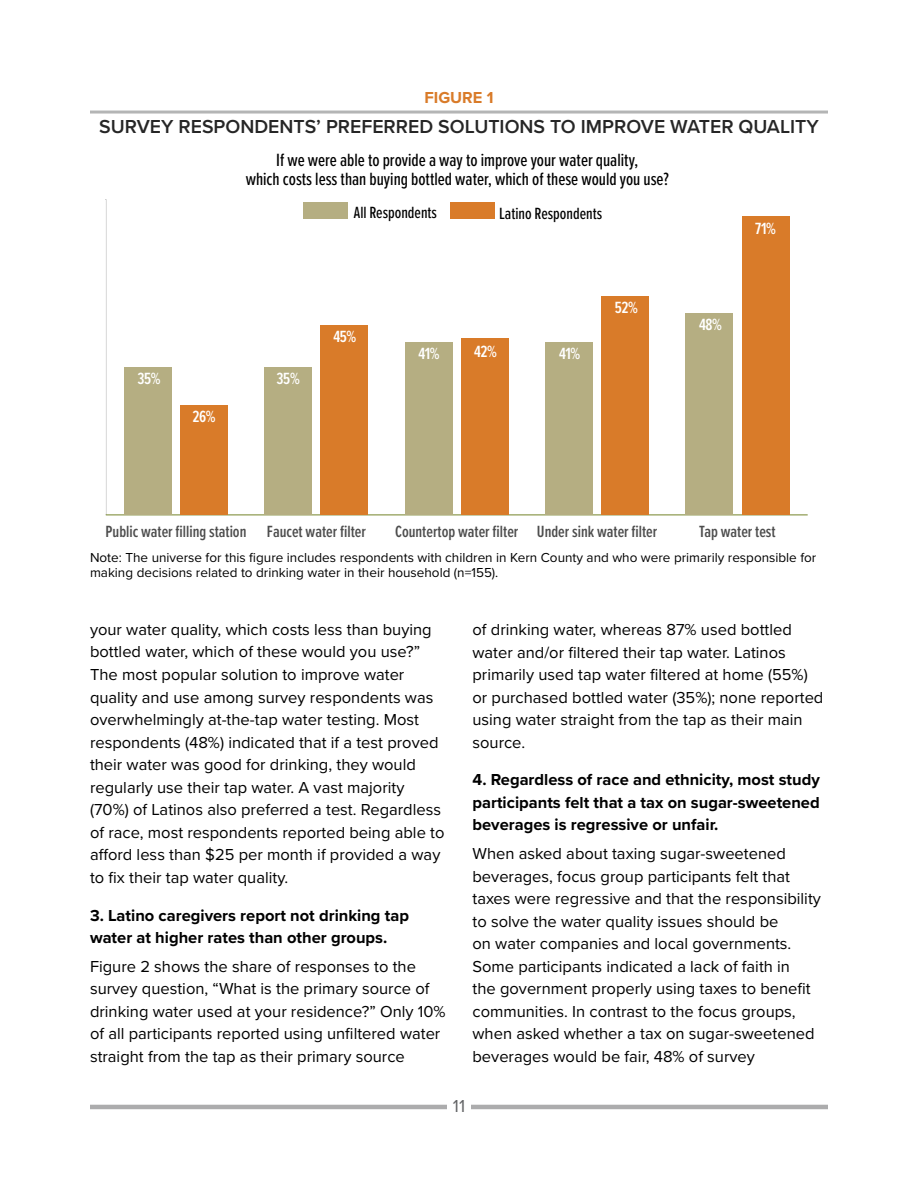
<style>
.page{position:relative;width:918px;height:1188px;background:#fff}
.page>*{position:absolute;margin:0;border:0;box-sizing:border-box;transform-origin:0 0}
.t1{font:600 19.5px "Proxima Nova";color:#262626}
.t2{font:500 18.3px/18.3px "Proxima Nova Ex Cn";color:#000;text-align:center}
.t3{font:18px "Proxima Nova";color:#636466}
.t4{font:600 16.8px "Proxima Nova Ex Cn";color:#4d4d4d}
.t5{font:500 16.8px "Proxima Nova Ex Cn";color:#000}
.t6{font:600 16.8px "Proxima Nova Ex Cn";letter-spacing:-.02em;color:#fff}
.t7{font:16.5px/22.5px "Proxima Nova";color:#000}
.t8{font:700 16.5px/22.5px "Proxima Nova";color:#000}
.t9{font:700 16.5px "Proxima Nova";color:#d97b29}
.t10{font:13.5px/15px "Proxima Nova";color:#000}
</style>
<div class="page">
<hr style="left:90px;top:1105px;width:357px;height:4px;background:#acacad">
<hr style="left:471px;top:1105px;width:357px;height:4px;background:#acacad">
<hr style="left:106px;top:515px;width:702px;height:1px;background:#738329">
<div style="left:450px;top:202px;width:45px;height:16px;background:#d97b29"></div>
<div style="left:180px;top:406px;width:48px;height:109px;background:#d97b29"></div>
<div style="left:321px;top:326px;width:47px;height:189px;background:#d97b29"></div>
<div style="left:461px;top:338px;width:48px;height:177px;background:#d97b29"></div>
<div style="left:601px;top:296px;width:48px;height:219px;background:#d97b29"></div>
<div style="left:742px;top:216px;width:47px;height:299px;background:#d97b29"></div>
<div style="left:303px;top:203px;width:45px;height:16px;background:#b5ae82"></div>
<div style="left:124px;top:368px;width:48px;height:147px;background:#b5ae82"></div>
<div style="left:264px;top:368px;width:48px;height:147px;background:#b5ae82"></div>
<div style="left:405px;top:342px;width:48px;height:173px;background:#b5ae82"></div>
<div style="left:545px;top:342px;width:48px;height:173px;background:#b5ae82"></div>
<div style="left:686px;top:313px;width:47px;height:202px;background:#b5ae82"></div>
<hr style="left:90px;top:111px;width:738px;height:3px;background:#b4b5b5">
<p class="t9" style="left:424px;top:85px;width:71px">FIGURE 1</p>
<p class="t1" style="left:99px;top:112px;width:721px">SURVEY RESPONDENTS’ PREFERRED SOLUTIONS TO IMPROVE WATER QUALITY</p>
<p class="t2" style="left:246px;top:151px;width:425px">If we were able to provide a way to improve your water quality,<br>which costs less than buying bottled water, which of these would you use?</p>
<p class="t5" style="left:354px;top:201px;width:85px">All Respondents</p>
<p class="t5" style="left:499px;top:201px;width:104px">Latino Respondents</p>
<p class="t6" style="left:137px;top:366px;width:25px">35%</p>
<p class="t6" style="left:277px;top:366px;width:25px">35%</p>
<p class="t6" style="left:192px;top:404px;width:25px">26%</p>
<p class="t6" style="left:333px;top:324px;width:24px">45%</p>
<p class="t6" style="left:418px;top:341px;width:23px">41%</p>
<p class="t6" style="left:474px;top:340px;width:24px">42%</p>
<p class="t6" style="left:559px;top:341px;width:23px">41%</p>
<p class="t6" style="left:615px;top:295px;width:25px">52%</p>
<p class="t6" style="left:699px;top:312px;width:24px">48%</p>
<p class="t6" style="left:755px;top:216px;width:22px">71%</p>
<p class="t4" style="left:106px;top:519px;width:262px">Public water filling station Faucet water filter</p>
<p class="t4" style="left:395px;top:519px;width:264px">Countertop water filter Under sink water filter</p>
<p class="t4" style="left:699px;top:519px;width:78px">Tap water test</p>
<p class="t10" style="left:90px;top:549px;width:728px">Note: The universe for this figure includes respondents with children in Kern County and who were primarily responsible for making decisions related to drinking water in their household (n=155).</p>
<p class="t7" style="left:90px;top:617px;width:356px">your water quality, which costs less than buying bottled water, which of these would you use?” The most popular solution to improve water quality and use among survey respondents was overwhelmingly at-the-tap water testing. Most respondents (48%) indicated that if a test proved their water was good for drinking, they would regularly use their tap water. A vast majority (70%) of Latinos also preferred a test. Regardless of race, most respondents reported being able to afford less than $25 per month if provided a way to fix their tap water quality.</p>
<p class="t8" style="left:90px;top:903px;width:321px">3. Latino caregivers report not drinking tap water at higher rates than other groups.</p>
<p class="t7" style="left:90px;top:954px;width:357px">Figure 2 shows the share of responses to the survey question, “What is the primary source of drinking water used at your residence?” Only 10% of all participants reported using unfiltered water straight from the tap as their primary source</p>
<p class="t7" style="left:473px;top:618px;width:352px">of drinking water, whereas 87% used bottled water and/or filtered their tap water. Latinos primarily used tap water filtered at home (55%) or purchased bottled water (35%); none reported using water straight from the tap as their main source.</p>
<p class="t8" style="left:473px;top:768px;width:349px;text-align:justify">4. Regardless of race and ethnicity, most study participants felt that a tax on sugar-sweetened beverages is regressive or unfair.</p>
<p class="t7" style="left:473px;top:842px;width:350px">When asked about taxing sugar-sweetened beverages, focus group participants felt that taxes were regressive and that the responsibility to solve the water quality issues should be<br>on water companies and local governments.<br>Some participants indicated a lack of faith in<br>the government properly using taxes to benefit communities. In contrast to the focus groups, when asked whether a tax on sugar-sweetened beverages would be fair, 48% of survey</p>
<p class="t3" style="left:453px;top:1093px;width:14px">11</p>
</div>
